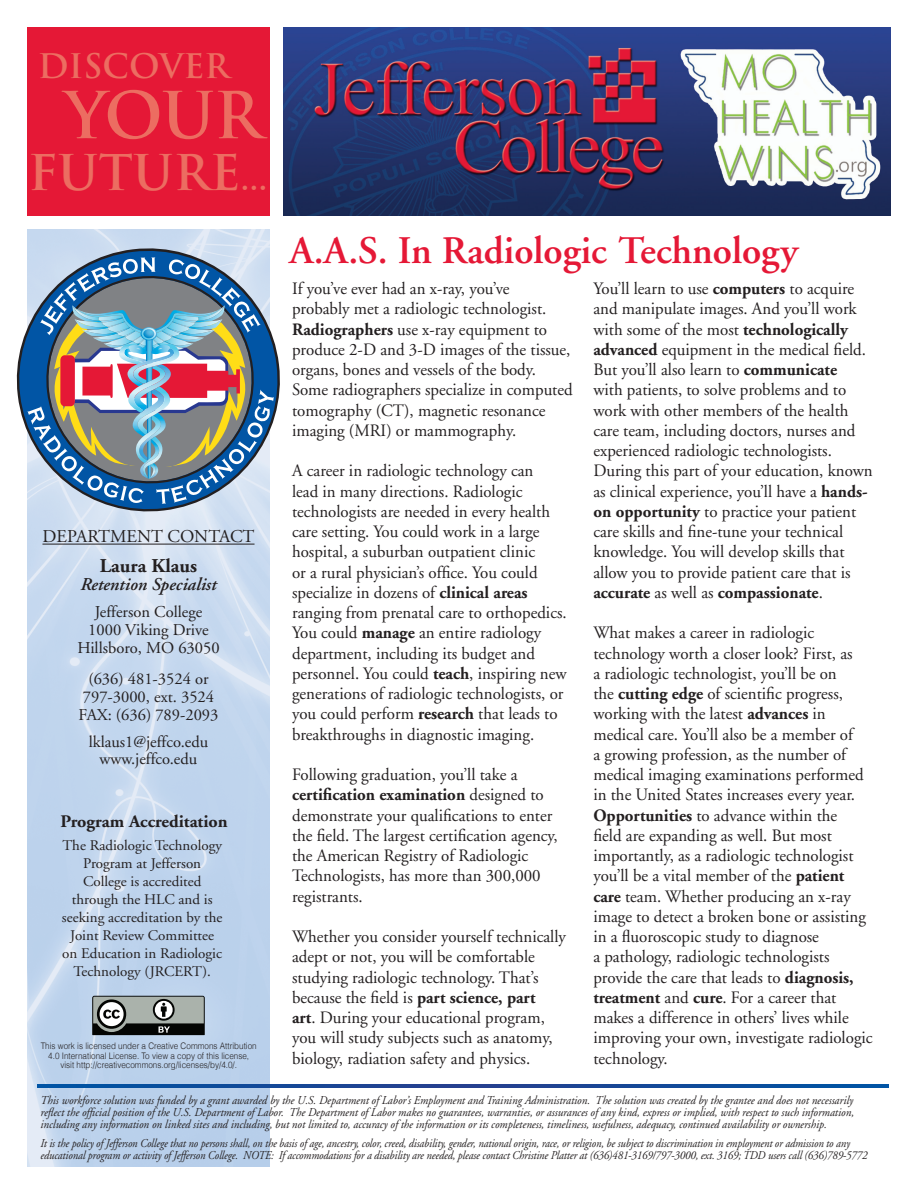
<style>
.page{position:relative;width:918px;height:1188px;background:#fff}
.page>*{position:absolute;margin:0;border:0;box-sizing:border-box;transform-origin:0 0}
.t1{font:700 63px "Trajan";color:#ec6d61}
.t2{font:700 48px "Trajan";color:#ec6d61}
.t3{font:600 39px "Adobe Garamond";color:#e51836}
.t4{font:700 33px "Trajan";color:#ec6d61}
.t5{font:700 19.5px "Adobe Garamond";color:#231f20}
.t6{font:italic 600 18px "Adobe Garamond";color:#231f20}
.t7{font:18px "Adobe Garamond";color:#231f20}
.t8{font:700 17.7px "Adobe Garamond";color:#231f20}
.t9{font:17.4px/20.2px "Adobe Garamond";color:#231f20}
.t10{font:16.5px "Adobe Garamond";color:#231f20}
.t11{font:14.7px/18px "Adobe Garamond";color:#231f20;text-align:center}
.t12{font:italic 12px/12px "Adobe Garamond";letter-spacing:-.01em;color:#231f20;text-align:justify;scale:.93 1}
.t13{font:italic 12px/12px "Adobe Garamond";letter-spacing:-.01em;color:#231f20;scale:.9 1}
.t14{font:300 9px/9.8px "Helvetica";color:#231f20;text-align:center;scale:.9 1}
.s1{font-size:36px}
.s2{font-weight:700}
</style>
<div class="page">
<div style="left:27px;top:27px;width:243px;height:189px;background:#e51836"></div>
<img style="left:27px;top:230px;width:243px;height:936px">
<img style="left:284px;top:27px;width:607px;height:189px">
<hr style="left:42px;top:544px;width:213px;height:1px;background:#231f20">
<svg style="left:17px;top:248px;width:263px;height:263px"></svg>
<svg style="left:28px;top:257px;width:246px;height:247px;background:#8292a5"></svg>
<svg style="left:37px;top:1085px;width:852px;height:2px;background:#114998"></svg>
<svg style="left:92px;top:996px;width:113px;height:40px;background:#767b78"></svg>
<p class="t4" style="left:38px;top:46px;width:193px">DISCOVER</p>
<p class="t1" style="left:65px;top:76px;width:198px">YOUR</p>
<p class="t2" style="left:28px;top:142px;width:241px">FUTURE<span class="s1">...</span></p>
<p class="t7" style="left:42px;top:527px;width:214px">DEPARTMENT CONTACT</p>
<p class="t5" style="left:100px;top:555px;width:99px">Laura Klaus</p>
<p class="t6" style="left:80px;top:574px;width:138px">Retention Specialist</p>
<p class="t10" style="left:95px;top:603px;width:109px">Jefferson College</p>
<p class="t10" style="left:88px;top:621px;width:122px">1000 Viking Drive</p>
<p class="t10" style="left:77px;top:639px;width:144px">Hillsboro, MO 63050</p>
<p class="t10" style="left:88px;top:670px;width:122px">(636) 481-3524 or</p>
<p class="t10" style="left:83px;top:688px;width:133px">797-3000, ext. 3524</p>
<p class="t10" style="left:79px;top:706px;width:141px">FAX: (636) 789-2093</p>
<p class="t10" style="left:89px;top:733px;width:121px">lklaus1@jeffco.edu</p>
<p class="t10" style="left:100px;top:750px;width:99px">www.jeffco.edu</p>
<p class="t8" style="left:60px;top:812px;width:169px">Program Accreditation</p>
<p class="t11" style="left:62px;top:837px;width:162px">The Radiologic Technology<br>Program at Jefferson<br>College is accredited through the HLC and is seeking accreditation by the<br>Joint Review Committee on Education in Radiologic<br>Technology (JRCERT).</p>
<p class="t14" style="left:41px;top:1041px;width:241px">This work is licensed under a Creative Commons Attribution<br>4.0 International License. To view a copy of this license, visit http://creativecommons.org/licenses/by/4.0/.</p>
<p class="t3" style="left:290px;top:229px;width:510px">A.A.S. In Radiologic Technology</p>
<p class="t9" style="left:593px;top:279px;width:281px">You’ll learn to use <span class="s2">computers</span> to acquire and manipulate images. And you’ll work with some of the most <span class="s2">technologically advanced</span> equipment in the medical field.<br>But you’ll also learn to <span class="s2">communicate<br></span>with patients, to solve problems and to work with other members of the health care team, including doctors, nurses and experienced radiologic technologists.<br>During this part of your education, known as clinical experience, you’ll have a <span class="s2">hands&shy;on opportunity</span> to practice your patient care skills and fine-tune your technical knowledge. You will develop skills that allow you to provide patient care that is <span class="s2">accurate</span> as well as <span class="s2">compassionate</span>.</p>
<p class="t9" style="left:593px;top:623px;width:281px">What makes a career in radiologic technology worth a closer look? First, as<br>a radiologic technologist, you’ll be on<br>the <span class="s2">cutting edge</span> of scientific progress, working with the latest <span class="s2">advances</span> in medical care. You’ll also be a member of<br>a growing profession, as the number of medical imaging examinations performed in the United States increases every year.<br><span class="s2">Opportunities</span> to advance within the<br>field are expanding as well. But most importantly, as a radiologic technologist you’ll be a vital member of the <span class="s2">patient care</span> team. Whether producing an x-ray image to detect a broken bone or assisting in a fluoroscopic study to diagnose<br>a pathology, radiologic technologists provide the care that leads to <span class="s2">diagnosis, treatment</span> and <span class="s2">cure</span>. For a career that makes a difference in others’ lives while improving your own, investigate radiologic technology.</p>
<p class="t9" style="left:292px;top:279px;width:282px">If you’ve ever had an x-ray, you’ve<br>probably met a radiologic technologist.<br><span class="s2">Radiographers</span> use x-ray equipment to produce 2-D and 3-D images of the tissue, organs, bones and vessels of the body.<br>Some radiographers specialize in computed tomography (CT), magnetic resonance imaging (MRI) or mammography.</p>
<p class="t9" style="left:292px;top:461px;width:276px">A career in radiologic technology can<br>lead in many directions. Radiologic technologists are needed in every health care setting. You could work in a large hospital, a suburban outpatient clinic<br>or a rural physician’s office. You could specialize in dozens of <span class="s2">clinical areas </span>ranging from prenatal care to orthopedics.<br>You could <span class="s2">manage</span> an entire radiology department, including its budget and personnel. You could <span class="s2">teach</span>, inspiring new generations of radiologic technologists, or you could perform <span class="s2">research</span> that leads to breakthroughs in diagnostic imaging.</p>
<p class="t9" style="left:292px;top:765px;width:267px">Following graduation, you’ll take a <span class="s2">certification examination</span> designed to demonstrate your qualifications to enter the field. The largest certification agency, the American Registry of Radiologic Technologists, has more than 300,000 registrants.</p>
<p class="t9" style="left:292px;top:927px;width:275px">Whether you consider yourself technically adept or not, you will be comfortable studying radiologic technology. That’s because the field is <span class="s2">part science, part<br>art</span>. During your educational program, you will study subjects such as anatomy, biology, radiation safety and physics.</p>
<p class="t12" style="left:40px;top:1094px;width:876px">This workforce solution was funded by a grant awarded by the U.S. Department of Labor’s Employment and Training Administration. The solution was created by the grantee and does not necessarily reflect the official position of the U.S. Department of Labor. The Department of Labor makes no guarantees, warranties, or assurances of any kind, express or implied, with respect to such information, including any information on linked sites and including, but not limited to, accuracy of the information or its completeness, timeliness, usefulness, adequacy, continued availability or ownership.</p>
<p class="t13" style="left:40px;top:1138px;width:920px">It is the policy of Jefferson College that no persons shall, on the basis of age, ancestry, color, creed, disability, gender, national origin, race, or religion, be subject to discrimination in employment or admission to any educational program or activity of Jefferson College. NOTE: If accommodations for a disability are needed, please contact Christine Platter at (636)481-3169/797-3000, ext. 3169; TDD users call (636)789-5772</p>
</div>
